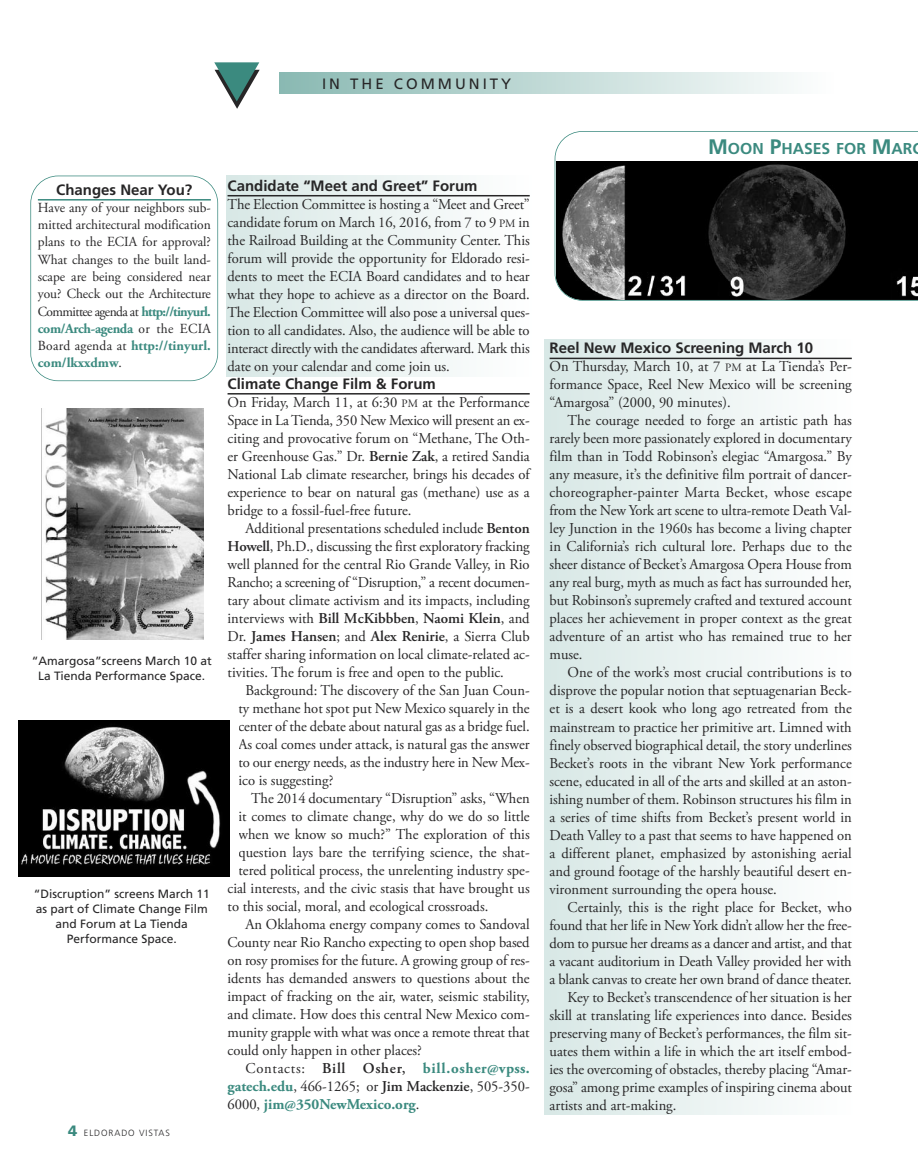
<style>
.page{position:relative;width:918px;height:1175px;background:#fff}
.page>*{position:absolute;margin:0;border:0;box-sizing:border-box;transform-origin:0 0}
.t1{font:700 15.75px "Frutiger";color:#3b8a7f}
.t2{font:15px/18px "Adobe Garamond Pro";color:#272627;text-align:justify}
.t3{font:700 15px "Frutiger";color:#272627}
.t4{font:15px "Adobe Garamond Pro";letter-spacing:-.02em;color:#272627}
.t5{font:700 15px "Adobe Garamond Pro";letter-spacing:.05em;color:#3b8a7f}
.t6{font:700 15px "Adobe Garamond Pro";color:#3b8a7f}
.t7{font:15px "Frutiger";letter-spacing:.2em;color:#272627}
.t8{font:13.8px/17.2px "Adobe Garamond Pro";letter-spacing:-.015em;color:#272627;text-align:justify}
.t9{font:12px/15px "Frutiger";color:#272627;text-align:center}
.t10{font:300 9px "Frutiger";letter-spacing:.1em;color:#272627}
.s1{font-weight:700;color:#3b8a7f}
.s2{font-weight:900;font-size:15px;color:#3b8a7f}
.s3{font-size:11.25px}
.s4{font-weight:600}
.s5{font-weight:400;color:#272627}
.s6{font-weight:600;color:#272627}
.s7{font-size:21px}
</style>
<div class="page">
<div style="left:545px;top:339px;width:308px;height:775px;background:linear-gradient(to right,#d8e7e5,#fefefe)"></div>
<div style="left:226px;top:176px;width:306px;height:201px;background:linear-gradient(to right,#d7e7e5,#fdfefe)"></div>
<div style="left:30px;top:176px;width:188px;height:205px;border:2px solid #3b8a7f;border-radius:28px"></div>
<svg style="left:555px;top:131px;width:363px;height:170px"></svg>
<div style="left:280px;top:73px;width:553px;height:21px;background:linear-gradient(to right,#8ab9b2,#fefefe)"></div>
<hr style="left:228px;top:195px;width:302px;height:1px;background:#272627">
<hr style="left:228px;top:393px;width:302px;height:1px;background:#272627">
<hr style="left:38px;top:199px;width:173px;height:1px;background:#3b8a7f">
<hr style="left:550px;top:358px;width:302px;height:1px;background:#272627">
<img style="left:41px;top:408px;width:162px;height:231px">
<img style="left:18px;top:720px;width:211px;height:156px">
<p class="t7" style="left:322px;top:77px;width:191px">IN THE COMMUNITY</p>
<p class="t3" style="left:56px;top:183px;width:138px">Changes Near You?</p>
<p class="t8" style="left:38px;top:200px;width:175px">Have any of your neighbors sub&shy;mitted architectural modification plans to the ECIA for approval?<br>What changes to the built land&shy;scape are being considered near you? Check out the Architecture Committee agenda at <span class="s1">http://tinyurl. com/Arch-agenda</span> or the ECIA Board agenda at <span class="s1">http://tinyurl. com/lkxxdmw</span>.</p>
<p class="t9" style="left:32px;top:654px;width:182px">“Amargosa”screens March 10 at<br>La Tienda Performance Space.</p>
<p class="t9" style="left:34px;top:887px;width:177px">“Discruption” screens March 11 as part of Climate Change Film and Forum at La Tienda<br>Performance Space.</p>
<p class="t10" style="left:68px;top:1128px;width:103px"><span class="s2">4</span> ELDORADO VISTAS</p>
<p class="t3" style="left:228px;top:179px;width:251px">Candidate “Meet and Greet” Forum</p>
<p class="t2" style="left:228px;top:196px;width:304px">The Election Committee is hosting a “Meet and Greet” candidate forum on March 16, 2016, from 7 to 9 <span class="s3">PM</span> in the Railroad Building at the Community Center. This forum will provide the opportunity for Eldorado resi&shy;dents to meet the ECIA Board candidates and to hear what they hope to achieve as a director on the Board.<br>The Election Committee will also pose a universal ques&shy;tion to all candidates. Also, the audience will be able to interact directly with the candidates afterward. Mark this date on your calendar and come join us.</p>
<p class="t3" style="left:228px;top:377px;width:210px">Climate Change Film &amp; Forum</p>
<p class="t2" style="left:228px;top:394px;width:304px">On Friday, March 11, at 6:30 <span class="s3">PM</span> at the Performance Space in La Tienda, 350 New Mexico will present an ex&shy;citing and provocative forum on “Methane, The Oth&shy;er Greenhouse Gas.” Dr. <span class="s4">Bernie Zak</span>, a retired Sandia National Lab climate researcher, brings his decades of experience to bear on natural gas (methane) use as a bridge to a fossil-fuel-free future.</p>
<p class="t2" style="left:228px;top:520px;width:304px;text-indent:18px">Additional presentations scheduled include <span class="s4">Benton Howell</span>, Ph.D., discussing the first exploratory fracking well planned for the central Rio Grande Valley, in Rio Rancho; a screening of “Disruption,” a recent documen&shy;tary about climate activism and its impacts, including interviews with <span class="s4">Bill McKibbben</span>, <span class="s4">Naomi Klein</span>, and Dr. <span class="s4">James Hansen</span>; and <span class="s4">Alex Renirie</span>, a Sierra Club staffer sharing information on local climate-related ac&shy;tivities. The forum is free and open to the public.</p>
<p class="t2" style="left:239px;top:682px;width:293px;text-indent:7px">Background: The discovery of the San Juan Coun&shy;ty methane hot spot put New Mexico squarely in the center of the debate about natural gas as a bridge fuel.<br>As coal comes under attack, is natural gas the answer to our energy needs, as the industry here in New Mex&shy;ico is suggesting?</p>
<p class="t2" style="left:251px;top:790px;width:280px">The 2014 documentary “Disruption” asks, “When</p>
<p class="t2" style="left:239px;top:808px;width:293px">it comes to climate change, why do we do so little</p>
<p class="t2" style="left:239px;top:826px;width:293px">when we know so much?” The exploration of this</p>
<p class="t2" style="left:239px;top:844px;width:293px">question lays bare the terrifying science, the shat-</p>
<p class="t2" style="left:239px;top:862px;width:293px">tered political process, the unrelenting industry spe-</p>
<p class="t2" style="left:228px;top:880px;width:304px">cial interests, and the civic stasis that have brought us</p>
<p class="t2" style="left:228px;top:898px;width:262px">to this social, moral, and ecological crossroads.</p>
<p class="t2" style="left:246px;top:916px;width:286px">An Oklahoma energy company comes to Sandoval</p>
<p class="t2" style="left:228px;top:934px;width:304px">County near Rio Rancho expecting to open shop based</p>
<p class="t2" style="left:228px;top:952px;width:304px">on rosy promises for the future. A growing group of res-</p>
<p class="t2" style="left:228px;top:970px;width:304px">idents has demanded answers to questions about the</p>
<p class="t2" style="left:228px;top:988px;width:304px">impact of fracking on the air, water, seismic stability,</p>
<p class="t2" style="left:228px;top:1006px;width:304px">and climate. How does this central New Mexico com-</p>
<p class="t2" style="left:228px;top:1024px;width:304px">munity grapple with what was once a remote threat that</p>
<p class="t2" style="left:228px;top:1042px;width:196px">could only happen in other places?</p>
<p class="t5" style="left:246px;top:1062px;width:286px"><span class="s5">Contacts:</span> <span class="s6">Bill Osher,</span> bill.osher@vpss.</p>
<p class="t2" style="left:228px;top:1078px;width:304px"><span class="s1">gatech.edu</span>, 466-1265; or <span class="s4">Jim Mackenzie</span>, 505-350-</p>
<p class="t6" style="left:228px;top:1098px;width:193px"><span class="s5">6000,</span> jim@350NewMexico.org<span class="s5">.</span></p>
<p class="t1" style="left:708px;top:142px;width:216px"><span class="s7">M</span>OON <span class="s7">P</span>HASES FOR <span class="s7">M</span>ARC</p>
<p class="t3" style="left:550px;top:342px;width:265px">Reel New Mexico Screening March 10</p>
<p class="t2" style="left:550px;top:359px;width:304px">On Thursday, March 10, at 7 <span class="s3">PM</span> at La Tienda’s Per&shy;formance Space, Reel New Mexico will be screening “Amargosa” (2000, 90 minutes).</p>
<p class="t2" style="left:550px;top:413px;width:304px;text-indent:18px">The courage needed to forge an artistic path has rarely been more passionately explored in documentary film than in Todd Robinson’s elegiac “Amargosa.” By any measure, it’s the definitive film portrait of dancer&shy;choreographer-painter Marta Becket, whose escape from the New York art scene to ultra-remote Death Val&shy;ley Junction in the 1960s has become a living chapter in California’s rich cultural lore. Perhaps due to the sheer distance of Becket’s Amargosa Opera House from any real burg, myth as much as fact has surrounded her, but Robinson’s supremely crafted and textured account places her achievement in proper context as the great adventure of an artist who has remained true to her muse.</p>
<p class="t2" style="left:550px;top:665px;width:304px;text-indent:18px">One of the work’s most crucial contributions is to disprove the popular notion that septuagenarian Beck&shy;et is a desert kook who long ago retreated from the mainstream to practice her primitive art. Limned with finely observed biographical detail, the story underlines Becket’s roots in the vibrant New York performance scene, educated in all of the arts and skilled at an aston&shy;ishing number of them. Robinson structures his film in a series of time shifts from Becket’s present world in Death Valley to a past that seems to have happened on a different planet, emphasized by astonishing aerial and ground footage of the harshly beautiful desert en&shy;vironment surrounding the opera house.</p>
<p class="t2" style="left:568px;top:899px;width:286px">Certainly, this is the right place for Becket, who</p>
<p class="t2" style="left:550px;top:917px;width:304px">found that her life in New York didn’t allow her the free-</p>
<p class="t4" style="left:550px;top:936px;width:304px">dom to pursue her dreams as a dancer and artist, and that</p>
<p class="t2" style="left:550px;top:953px;width:304px">a vacant auditorium in Death Valley provided her with</p>
<p class="t2" style="left:550px;top:971px;width:304px">a blank canvas to create her own brand of dance theater.</p>
<p class="t2" style="left:568px;top:989px;width:286px">Key to Becket’s transcendence of her situation is her</p>
<p class="t2" style="left:550px;top:1007px;width:304px">skill at translating life experiences into dance. Besides</p>
<p class="t2" style="left:550px;top:1025px;width:304px">preserving many of Becket’s performances, the film sit-</p>
<p class="t2" style="left:550px;top:1043px;width:304px">uates them within a life in which the art itself embod-</p>
<p class="t2" style="left:550px;top:1061px;width:304px">ies the overcoming of obstacles, thereby placing “Amar-</p>
<p class="t2" style="left:550px;top:1079px;width:304px">gosa” among prime examples of inspiring cinema about</p>
<p class="t2" style="left:550px;top:1097px;width:128px">artists and art-making.</p>
</div>
